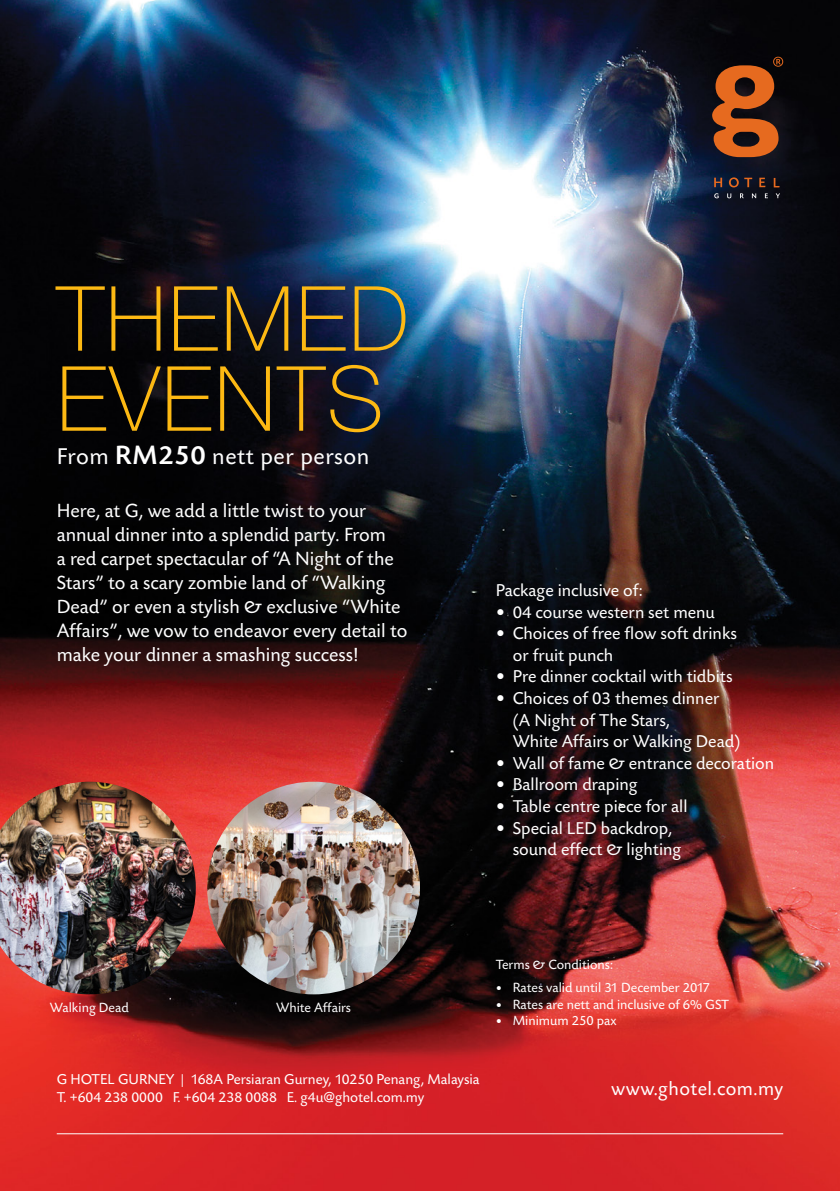
<style>
.page{position:relative;width:840px;height:1191px;background:#fff}
.page>*{position:absolute;margin:0;border:0;box-sizing:border-box;transform-origin:0 0}
.t1{font:100 90px/80px "Helvetica Neue LT Pro";letter-spacing:.025em;color:#fdb913}
.t2{font:24px "Today SB";letter-spacing:.025em;color:#fff}
.t3{font:20px/24px "Today SB";color:#fff}
.t4{font:20px "Today SB";letter-spacing:.025em;color:#fff}
.t5{font:18px/21.6px "Today SB";color:#fff}
.t6{font:15px/18px "Today SB";color:#fff}
.t7{font:14px "Today SB";color:#fff}
.s1{font-weight:500;font-size:28px}
.s2{font-size:12px}
</style>
<div class="page">
<img style="left:0;top:0;width:839px;height:1191px">
<hr style="left:57px;top:1133px;width:725px;height:1px;background:#fff">
<img style="left:207px;top:781px;width:213px;height:213px;border-radius:106px">
<svg style="left:713px;top:178px;width:8px;height:9px"></svg>
<svg style="left:728px;top:177px;width:23px;height:10px"></svg>
<svg style="left:759px;top:178px;width:6px;height:9px"></svg>
<svg style="left:773px;top:178px;width:6px;height:9px"></svg>
<svg style="left:713px;top:193px;width:5px;height:5px"></svg>
<svg style="left:726px;top:193px;width:5px;height:5px"></svg>
<svg style="left:739px;top:193px;width:4px;height:5px"></svg>
<svg style="left:751px;top:193px;width:4px;height:5px"></svg>
<svg style="left:764px;top:193px;width:3px;height:5px"></svg>
<svg style="left:775px;top:193px;width:4px;height:5px"></svg>
<svg style="left:711px;top:57px;width:71px;height:100px;background:#813e19"></svg>
<img style="left:0;top:781px;width:196px;height:213px">
<h1 class="t1" style="left:57px;top:278px;width:353px">THEMED<br>EVENTS</h1>
<h2 class="t2" style="left:57px;top:444px;width:314px">From <span class="s1">RM250</span> nett per person</h2>
<p class="t3" style="left:57px;top:499px;width:352px">Here, at G, we add a little twist to your annual dinner into a splendid party. From<br>a red carpet spectacular of “A Night of the Stars” to a scary zombie land of “Walking Dead” or even a stylish &amp; exclusive “White Affairs”, we vow to endeavor every detail to make your dinner a smashing success!</p>
<p class="t7" style="left:50px;top:1000px;width:80px">Walking Dead</p>
<p class="t7" style="left:276px;top:1000px;width:76px">White Affairs</p>
<p class="t5" style="left:495px;top:580px;width:148px">Package inclusive of:</p>
<p class="t5" style="left:495px;top:601px;width:221px">• 04 course western set menu</p>
<p class="t5" style="left:512px;top:623px;width:226px;text-indent:-17px">• Choices of free flow soft drinks or fruit punch</p>
<p class="t5" style="left:495px;top:666px;width:238px">• Pre dinner cocktail with tidbits</p>
<p class="t5" style="left:512px;top:688px;width:229px;text-indent:-17px">• Choices of 03 themes dinner (A Night of The Stars,<br>White Affairs or Walking Dead)</p>
<p class="t5" style="left:495px;top:753px;width:280px">• Wall of fame &amp; entrance decoration</p>
<p class="t5" style="left:495px;top:774px;width:143px">• Ballroom draping</p>
<p class="t5" style="left:495px;top:796px;width:193px">• Table centre piece for all</p>
<p class="t5" style="left:512px;top:817px;width:170px;text-indent:-17px">• Special LED backdrop, sound effect &amp; lighting</p>
<p class="t7" style="left:495px;top:957px;width:119px">Terms &amp; Conditions:</p>
<p class="t7" style="left:495px;top:980px;width:216px"><span class="s2">•</span> Rates valid until 31 December 2017</p>
<p class="t7" style="left:495px;top:996px;width:235px"><span class="s2">•</span> Rates are nett and inclusive of 6% GST</p>
<p class="t7" style="left:495px;top:1013px;width:122px"><span class="s2">•</span> Minimum 250 pax</p>
<p class="t6" style="left:57px;top:1070px;width:424px">G HOTEL GURNEY | 168A Persiaran Gurney, 10250 Penang, Malaysia<br>T. +604 238 0000 F. +604 238 0088 E. g4u@ghotel.com.my</p>
<p class="t4" style="left:611px;top:1077px;width:173px">www.ghotel.com.my</p>
</div>
